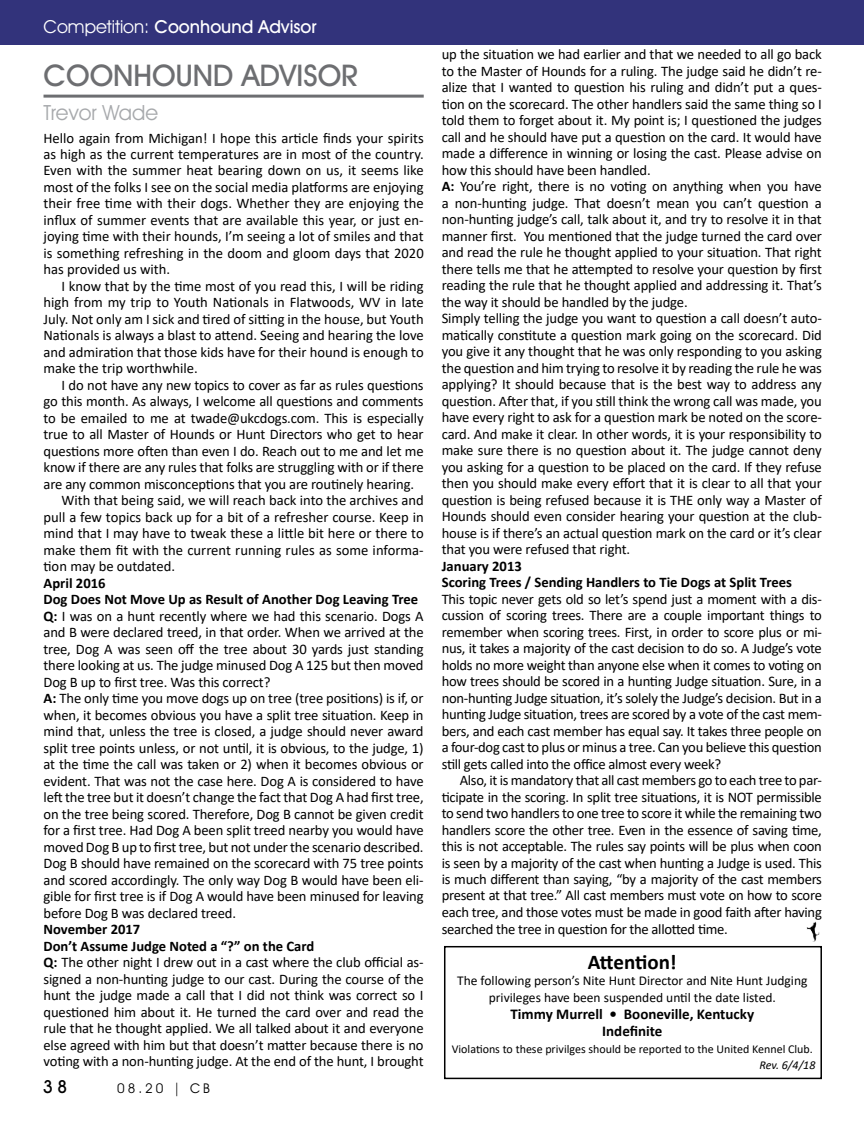
<style>
.page{position:relative;width:864px;height:1134px;background:#fff}
.page>*{position:absolute;margin:0;border:0;box-sizing:border-box;transform-origin:0 0}
.t1{font:500 30px "Avant Garde IT Cby BT";color:#6d6e71}
.t2{font:21px "Avant Garde IT Cby BT";color:#a7a9ac}
.t3{font:700 21px "Calibri";letter-spacing:-.005em;color:#000}
.t4{font:500 18px "Avant Garde IT Cby BT";color:#fff}
.t5{font:500 18px "Avant Garde IT Cby BT";color:#000}
.t6{font:700 15px/17.2px "Calibri";color:#000;text-align:center}
.t7{font:14.7px/16.5px "Calibri";letter-spacing:-.01em;color:#000;text-align:justify}
.t8{font:700 14.7px/16.5px "Calibri";color:#000}
.t9{font:13.5px/16.5px "Calibri";color:#000;text-align:center}
.t10{font:13.5px "Avant Garde IT Cby BT";color:#000}
.t11{font:12px "Calibri";color:#000}
.t12{font:italic 12px "Calibri";color:#000}
.s1{font-weight:400}
.s2{font-weight:700}
</style>
<div class="page">
<hr style="left:44px;top:95px;width:380px;height:3px;background:#6d6e71">
<img style="left:806px;top:921px;width:13px;height:20px">
<div style="left:0;top:0;width:864px;height:45px;background:#32337b"></div>
<div style="left:444px;top:946px;width:378px;height:133px;border:2px solid #000"></div>
<p class="t4" style="left:44px;top:16px;width:275px"><span class="s1">Competition:</span> Coonhound Advisor</p>
<h1 class="t1" style="left:44px;top:57px;width:316px">COONHOUND ADVISOR</h1>
<h2 class="t2" style="left:44px;top:100px;width:116px">Trevor Wade</h2>
<p class="t7" style="left:44px;top:129px;width:382px">Hello again from Michigan! I hope this article finds your spirits as high as the current temperatures are in most of the country.<br>Even with the summer heat bearing down on us, it seems like most of the folks I see on the social media platforms are enjoying their free time with their dogs. Whether they are enjoying the influx of summer events that are available this year, or just en&shy;joying time with their hounds, I’m seeing a lot of smiles and that is something refreshing in the doom and gloom days that 2020 has provided us with.</p>
<p class="t7" style="left:44px;top:277px;width:382px;text-indent:18px">I know that by the time most of you read this, I will be riding high from my trip to Youth Nationals in Flatwoods, WV in late July. Not only am I sick and tired of sitting in the house, but Youth Nationals is always a blast to attend. Seeing and hearing the love and admiration that those kids have for their hound is enough to make the trip worthwhile.</p>
<p class="t7" style="left:62px;top:376px;width:364px">I do not have any new topics to cover as far as rules questions</p>
<p class="t7" style="left:44px;top:393px;width:382px">go this month. As always, I welcome all questions and comments</p>
<p class="t7" style="left:44px;top:409px;width:382px">to be emailed to me at twade@ukcdogs.com. This is especially</p>
<p class="t7" style="left:44px;top:426px;width:382px">true to all Master of Hounds or Hunt Directors who get to hear</p>
<p class="t7" style="left:44px;top:442px;width:382px">questions more often than even I do. Reach out to me and let me</p>
<p class="t7" style="left:44px;top:459px;width:382px">know if there are any rules that folks are struggling with or if there</p>
<p class="t7" style="left:44px;top:475px;width:372px">are any common misconceptions that you are routinely hearing.</p>
<p class="t7" style="left:62px;top:492px;width:364px">With that being said, we will reach back into the archives and</p>
<p class="t7" style="left:44px;top:508px;width:382px">pull a few topics back up for a bit of a refresher course. Keep in</p>
<p class="t7" style="left:44px;top:525px;width:382px">mind that I may have to tweak these a little bit here or there to</p>
<p class="t7" style="left:44px;top:541px;width:382px">make them fit with the current running rules as some informa-</p>
<p class="t7" style="left:44px;top:558px;width:133px">tion may be outdated.</p>
<p class="t7" style="left:44px;top:574px;width:382px;text-align:left"><span class="s2">April 2016<br>Dog Does Not Move Up as Result of Another Dog Leaving Tree Q:</span> I was on a hunt recently where we had this scenario. Dogs A and B were declared treed, in that order. When we arrived at the tree, Dog A was seen off the tree about 30 yards just standing there looking at us. The judge minused Dog A 125 but then moved Dog B up to first tree. Was this correct?<br><span class="s2">A:</span> The only time you move dogs up on tree (tree positions) is if, or when, it becomes obvious you have a split tree situation. Keep in mind that, unless the tree is closed, a judge should never award split tree points unless, or not until, it is obvious, to the judge, 1) at the time the call was taken or 2) when it becomes obvious or evident. That was not the case here. Dog A is considered to have left the tree but it doesn’t change the fact that Dog A had first tree, on the tree being scored. Therefore, Dog B cannot be given credit for a first tree. Had Dog A been split treed nearby you would have moved Dog B up to first tree, but not under the scenario described.<br>Dog B should have remained on the scorecard with 75 tree points and scored accordingly. The only way Dog B would have been eli&shy;gible for first tree is if Dog A would have been minused for leaving before Dog B was declared treed.</p>
<p class="t7" style="left:44px;top:921px;width:382px;text-align:left"><span class="s2">November 2017<br>Don’t Assume Judge Noted a “?” on the Card<br>Q:</span> The other night I drew out in a cast where the club official as&shy;signed a non-hunting judge to our cast. During the course of the hunt the judge made a call that I did not think was correct so I questioned him about it. He turned the card over and read the rule that he thought applied. We all talked about it and everyone else agreed with him but that doesn’t matter because there is no voting with a non-hunting judge. At the end of the hunt, I brought</p>
<p class="t5" style="left:43px;top:1076px;width:26px">38</p>
<p class="t10" style="left:117px;top:1080px;width:95px">08.20 | CB</p>
<p class="t7" style="left:442px;top:46px;width:382px;text-align:left">up the situation we had earlier and that we needed to all go back to the Master of Hounds for a ruling. The judge said he didn’t re&shy;alize that I wanted to question his ruling and didn’t put a ques&shy;tion on the scorecard. The other handlers said the same thing so I told them to forget about it. My point is; I questioned the judges call and he should have put a question on the card. It would have made a difference in winning or losing the cast. Please advise on how this should have been handled.<br><span class="s2">A:</span> You’re right, there is no voting on anything when you have a non-hunting judge. That doesn’t mean you can’t question a non-hunting judge’s call, talk about it, and try to resolve it in that manner first. You mentioned that the judge turned the card over and read the rule he thought applied to your situation. That right there tells me that he attempted to resolve your question by first reading the rule that he thought applied and addressing it. That’s the way it should be handled by the judge.<br>Simply telling the judge you want to question a call doesn’t auto&shy;matically constitute a question mark going on the scorecard. Did you give it any thought that he was only responding to you asking the question and him trying to resolve it by reading the rule he was applying? It should because that is the best way to address any question. After that, if you still think the wrong call was made, you have every right to ask for a question mark be noted on the score&shy;card. And make it clear. In other words, it is your responsibility to make sure there is no question about it. The judge cannot deny you asking for a question to be placed on the card. If they refuse then you should make every effort that it is clear to all that your question is being refused because it is THE only way a Master of Hounds should even consider hearing your question at the club&shy;house is if there’s an actual question mark on the card or it’s clear that you were refused that right.</p>
<p class="t8" style="left:442px;top:557px;width:352px">January 2013<br>Scoring Trees / Sending Handlers to Tie Dogs at Split Trees</p>
<p class="t7" style="left:442px;top:590px;width:382px">This topic never gets old so let’s spend just a moment with a dis&shy;cussion of scoring trees. There are a couple important things to remember when scoring trees. First, in order to score plus or mi&shy;nus, it takes a majority of the cast decision to do so. A Judge’s vote holds no more weight than anyone else when it comes to voting on how trees should be scored in a hunting Judge situation. Sure, in a non-hunting Judge situation, it’s solely the Judge’s decision. But in a hunting Judge situation, trees are scored by a vote of the cast mem&shy;bers, and each cast member has equal say. It takes three people on a four-dog cast to plus or minus a tree. Can you believe this question still gets called into the office almost every week?</p>
<p class="t7" style="left:442px;top:771px;width:382px;text-indent:18px">Also, it is mandatory that all cast members go to each tree to par&shy;ticipate in the scoring. In split tree situations, it is NOT permissible to send two handlers to one tree to score it while the remaining two handlers score the other tree. Even in the essence of saving time, this is not acceptable. The rules say points will be plus when coon is seen by a majority of the cast when hunting a Judge is used. This is much different than saying, “by a majority of the cast members present at that tree.” All cast members must vote on how to score each tree, and those votes must be made in good faith after having searched the tree in question for the allotted time.</p>
<h2 class="t3" style="left:588px;top:947px;width:90px">Attention!</h2>
<p class="t9" style="left:457px;top:972px;width:352px">The following person’s Nite Hunt Director and Nite Hunt Judging privileges have been suspended until the date listed.</p>
<p class="t6" style="left:511px;top:1005px;width:245px">Timmy Murrell • Booneville, Kentucky<br>Indefinite</p>
<p class="t11" style="left:452px;top:1041px;width:363px">Violations to these privilges should be reported to the United Kennel Club.</p>
<p class="t12" style="left:760px;top:1057px;width:57px">Rev. 6/4/18</p>
</div>
